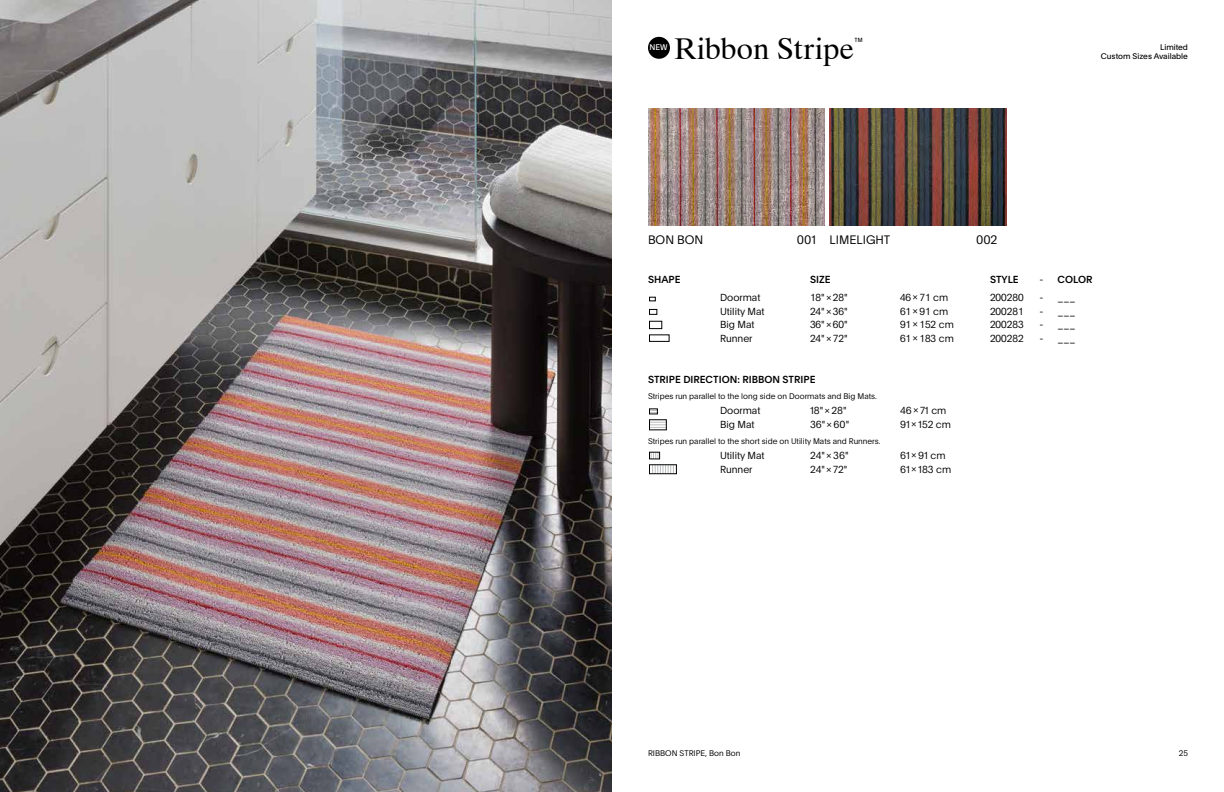
<style>
.page{position:relative;width:1224px;height:792px;background:#fff}
.page>*{position:absolute;margin:0;border:0;box-sizing:border-box;transform-origin:0 0}
.t1{font:30px "Dutch 801 BT";color:#000}
.t2{font:300 12px "Plain";color:#000}
.t3{font:300 10px "Plain";color:#000}
.t4{font:500 10px "Plain";color:#000}
.t5{font:300 8px "Plain";color:#000}
.t6{font:8px/9px "Plain";color:#000;text-align:right}
.t7{font:8px "Plain";color:#fff}
.s1{font-weight:300}
</style>
<div class="page">
<div style="left:648px;top:37px;width:22px;height:22px;background:#000;border-radius:50%"></div>
<img style="left:648px;top:108px;width:177px;height:118px">
<img style="left:830px;top:108px;width:176px;height:118px">
<img style="left:0;top:0;width:612px;height:792px">
<div style="left:649px;top:409px;width:9px;height:5px;border:1px solid #000"></div>
<svg style="left:651px;top:422px;width:14px;height:6px"></svg>
<div style="left:649px;top:420px;width:18px;height:10px;border:1px solid #000"></div>
<svg style="left:651px;top:454px;width:7px;height:3px"></svg>
<div style="left:649px;top:452px;width:11px;height:7px;border:1px solid #000"></div>
<svg style="left:652px;top:467px;width:22px;height:5px"></svg>
<div style="left:649px;top:465px;width:28px;height:9px;border:1px solid #000"></div>
<svg style="left:649px;top:297px;width:6px;height:4px"></svg>
<div style="left:649px;top:309px;width:8px;height:6px;border:1px solid #000"></div>
<div style="left:649px;top:321px;width:13px;height:8px;border:1px solid #000"></div>
<div style="left:649px;top:335px;width:20px;height:7px;border:1px solid #000"></div>
<p class="t7" style="left:650px;top:42px;width:20px">NEW</p>
<h1 class="t1" style="left:674px;top:30px;width:182px">Ribbon Stripe</h1>
<p class="t3" style="left:854px;top:34px;width:10px">™</p>
<p class="t6" style="left:1101px;top:42px;width:89px">Limited<br>Custom Sizes Available</p>
<p class="t2" style="left:648px;top:231px;width:57px">BON BON</p>
<p class="t2" style="left:797px;top:231px;width:95px">001 LIMELIGHT</p>
<p class="t2" style="left:976px;top:231px;width:23px">002</p>
<p class="t4" style="left:648px;top:272px;width:34px">SHAPE</p>
<p class="t4" style="left:810px;top:272px;width:22px">SIZE</p>
<p class="t4" style="left:990px;top:272px;width:30px">STYLE</p>
<p class="t4" style="left:1040px;top:272px;width:54px"><span class="s1">-</span> COLOR</p>
<p class="t3" style="left:720px;top:290px;width:42px">Doormat</p>
<p class="t3" style="left:810px;top:290px;width:39px">18" × 28"</p>
<p class="t3" style="left:900px;top:290px;width:50px">46 x 71 cm</p>
<p class="t3" style="left:990px;top:290px;width:35px">200280</p>
<p class="t3" style="left:1040px;top:290px;width:38px">- ___</p>
<p class="t3" style="left:720px;top:304px;width:46px">Utility Mat</p>
<p class="t3" style="left:810px;top:304px;width:39px">24" × 36"</p>
<p class="t3" style="left:900px;top:304px;width:50px">61 x 91 cm</p>
<p class="t3" style="left:990px;top:304px;width:35px">200281</p>
<p class="t3" style="left:1040px;top:304px;width:38px">- ___</p>
<p class="t3" style="left:720px;top:317px;width:36px">Big Mat</p>
<p class="t3" style="left:810px;top:317px;width:39px">36" × 60"</p>
<p class="t3" style="left:900px;top:317px;width:55px">91 x 152 cm</p>
<p class="t3" style="left:990px;top:317px;width:35px">200283</p>
<p class="t3" style="left:1040px;top:317px;width:38px">- ___</p>
<p class="t3" style="left:720px;top:331px;width:34px">Runner</p>
<p class="t3" style="left:810px;top:331px;width:39px">24" × 72"</p>
<p class="t3" style="left:900px;top:331px;width:55px">61 x 183 cm</p>
<p class="t3" style="left:990px;top:331px;width:35px">200282</p>
<p class="t3" style="left:1040px;top:331px;width:38px">- ___</p>
<p class="t4" style="left:648px;top:372px;width:169px">STRIPE DIRECTION: RIBBON STRIPE</p>
<p class="t5" style="left:648px;top:390px;width:230px">Stripes run parallel to the long side on Doormats and Big Mats.</p>
<p class="t3" style="left:720px;top:403px;width:42px">Doormat</p>
<p class="t3" style="left:810px;top:403px;width:38px">18" × 28"</p>
<p class="t3" style="left:900px;top:403px;width:48px">46 x 71 cm</p>
<p class="t3" style="left:720px;top:417px;width:36px">Big Mat</p>
<p class="t3" style="left:810px;top:417px;width:41px">36" × 60"</p>
<p class="t3" style="left:900px;top:417px;width:53px">91 x 152 cm</p>
<p class="t5" style="left:648px;top:435px;width:234px">Stripes run parallel to the short side on Utility Mats and Runners.</p>
<p class="t3" style="left:720px;top:448px;width:46px">Utility Mat</p>
<p class="t3" style="left:810px;top:448px;width:40px">24" × 36"</p>
<p class="t3" style="left:900px;top:448px;width:47px">61 x 91 cm</p>
<p class="t3" style="left:720px;top:462px;width:34px">Runner</p>
<p class="t3" style="left:810px;top:462px;width:39px">24" × 72"</p>
<p class="t3" style="left:900px;top:462px;width:53px">61 x 183 cm</p>
<p class="t5" style="left:648px;top:747px;width:94px">RIBBON STRIPE, Bon Bon</p>
<p class="t5" style="left:1179px;top:747px;width:11px">25</p>
</div>
